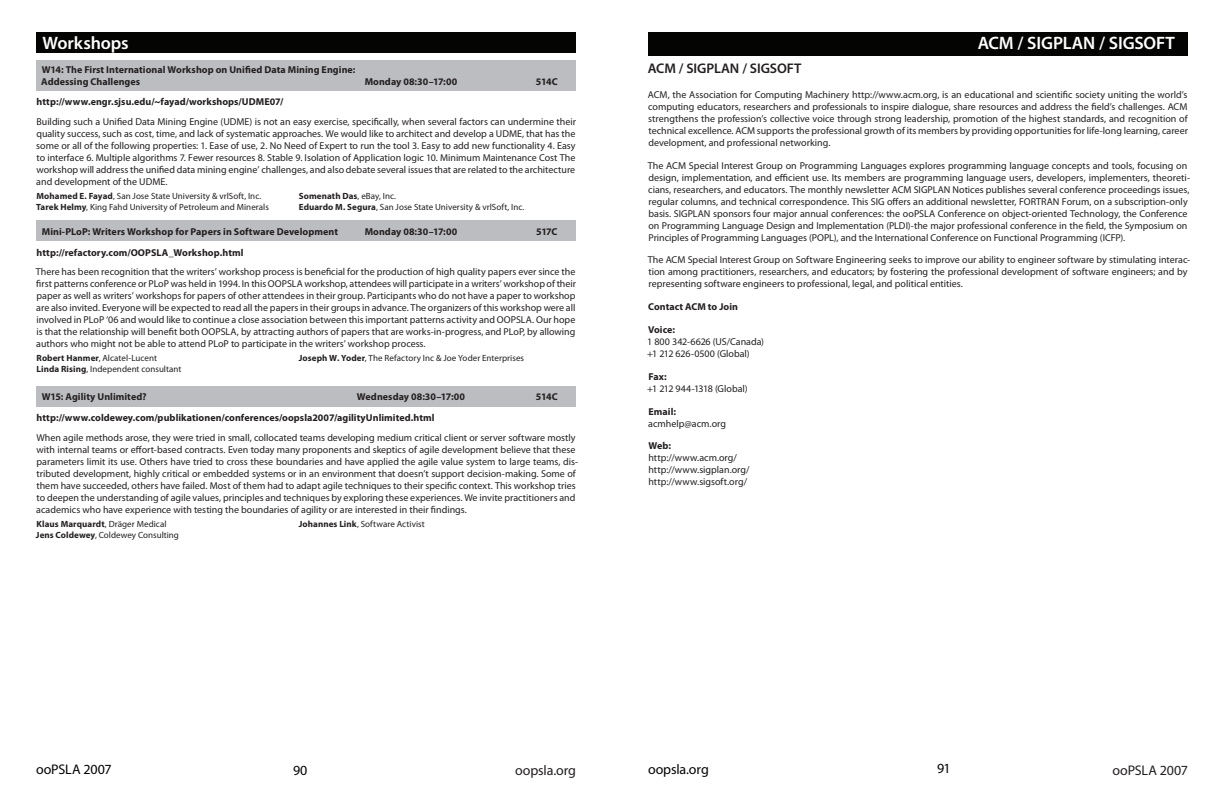
<style>
.page{position:relative;width:1224px;height:792px;background:#fff}
.page>*{position:absolute;margin:0;border:0;box-sizing:border-box;transform-origin:0 0}
.t1{font:600 18px "Myriad Pro";letter-spacing:-.01em;color:#fff}
.t2{font:14px "Myriad";letter-spacing:-.01em;color:#040503}
.t3{font:14px "Myriad";letter-spacing:-.01em;color:#231f20}
.t4{font:600 14px "Myriad Pro";letter-spacing:-.01em;color:#231f20}
.t5{font:10px/12px "Myriad Pro";color:#231f20}
.t6{font:700 10px/12px "Myriad Pro";letter-spacing:.005em;color:#231f20}
.t7{font:9px "Myriad Pro";letter-spacing:.005em;color:#231f20}
.t8{font:700 9px "Myriad Pro";letter-spacing:.01em;color:#231f20}
.s1{font-weight:700}
.s2{font-weight:400}
</style>
<div class="page">
<div style="left:36px;top:60px;width:540px;height:31px;background:#bcbdc0"></div>
<div style="left:36px;top:32px;width:540px;height:20px;background:#040503"></div>
<div style="left:36px;top:220px;width:540px;height:21px;background:#bcbdc0"></div>
<div style="left:36px;top:386px;width:540px;height:21px;background:#bcbdc0"></div>
<div style="left:648px;top:32px;width:540px;height:24px;background:#040503"></div>
<h1 class="t1" style="left:43px;top:33px;width:88px">Workshops</h1>
<p class="t6" style="left:41px;top:64px;width:316px">W14: The First International Workshop on Unified Data Mining Engine:<br>Addessing Challenges</p>
<p class="t6" style="left:365px;top:76px;width:94px">Monday 08:30–17:00</p>
<p class="t6" style="left:536px;top:76px;width:23px">514C</p>
<p class="t6" style="left:37px;top:96px;width:248px">http://www.engr.sjsu.edu/~fayad/workshops/UDME07/</p>
<p class="t5" style="left:36px;top:115px;width:541px;text-align:justify">Building such a Unified Data Mining Engine (UDME) is not an easy exercise, specifically, when several factors can undermine their quality success, such as cost, time, and lack of systematic approaches. We would like to architect and develop a UDME, that has the some or all of the following properties: 1. Ease of use, 2. No Need of Expert to run the tool 3. Easy to add new functionality 4. Easy to interface 6. Multiple algorithms 7. Fewer resources 8. Stable 9. Isolation of Application logic 10. Minimum Maintenance Cost The workshop will address the unified data mining engine’ challenges, and also debate several issues that are related to the architecture and development of the UDME.</p>
<p class="t7" style="left:36px;top:191px;width:226px"><span class="s1">Mohamed E. Fayad</span>, San Jose State University &amp; vrlSoft, Inc.</p>
<p class="t8" style="left:299px;top:191px;width:99px">Somenath Das<span class="s2">, eBay, Inc.</span></p>
<p class="t7" style="left:36px;top:202px;width:234px"><span class="s1">Tarek Helmy</span>, King Fahd University of Petroleum and Minerals</p>
<p class="t7" style="left:299px;top:202px;width:227px"><span class="s1">Eduardo M. Segura</span>, San Jose State University &amp; vrlSoft, Inc.</p>
<p class="t6" style="left:42px;top:225px;width:298px">Mini-PLoP: Writers Workshop for Papers in Software Development</p>
<p class="t6" style="left:365px;top:225px;width:94px">Monday 08:30–17:00</p>
<p class="t6" style="left:536px;top:225px;width:23px">517C</p>
<p class="t6" style="left:37px;top:247px;width:208px">http://refactory.com/OOPSLA_Workshop.html</p>
<p class="t5" style="left:36px;top:266px;width:542px;text-align:justify">There has been recognition that the writers’ workshop process is beneficial for the production of high quality papers ever since the first patterns conference or PLoP was held in 1994. In this OOPSLA workshop, attendees will participate in a writers’ workshop of their paper as well as writers’ workshops for papers of other attendees in their group. Participants who do not have a paper to workshop are also invited. Everyone will be expected to read all the papers in their groups in advance. The organizers of this workshop were all involved in PLoP ‘06 and would like to continue a close association between this important patterns activity and OOPSLA. Our hope is that the relationship will benefit both OOPSLA, by attracting authors of papers that are works-in-progress, and PLoP, by allowing authors who might not be able to attend PLoP to participate in the writers’ workshop process.</p>
<p class="t7" style="left:37px;top:353px;width:122px"><span class="s1">Robert Hanmer</span>, Alcatel-Lucent</p>
<p class="t7" style="left:299px;top:353px;width:227px"><span class="s1">Joseph W. Yoder</span>, The Refactory Inc &amp; Joe Yoder Enterprises</p>
<p class="t7" style="left:37px;top:364px;width:146px"><span class="s1">Linda Rising</span>, Independent consultant</p>
<p class="t6" style="left:42px;top:391px;width:106px">W15: Agility Unlimited?</p>
<p class="t6" style="left:357px;top:391px;width:110px">Wednesday 08:30–17:00</p>
<p class="t6" style="left:536px;top:391px;width:23px">514C</p>
<p class="t6" style="left:37px;top:412px;width:400px">http://www.coldewey.com/publikationen/conferences/oopsla2007/agilityUnlimited.html</p>
<p class="t5" style="left:36px;top:431px;width:543px">When agile methods arose, they were tried in small, collocated teams developing medium critical client or server software mostly with internal teams or effort-based contracts. Even today many proponents and skeptics of agile development believe that these parameters limit its use. Others have tried to cross these boundaries and have applied the agile value system to large teams, dis&shy;tributed development, highly critical or embedded systems or in an environment that doesn’t support decision-making. Some of them have succeeded, others have failed. Most of them had to adapt agile techniques to their specific context. This workshop tries to deepen the understanding of agile values, principles and techniques by exploring these experiences. We invite practitioners and academics who have experience with testing the boundaries of agility or are interested in their findings.</p>
<p class="t8" style="left:37px;top:519px;width:131px">Klaus Marquardt<span class="s2">, Dräger Medical</span></p>
<p class="t7" style="left:299px;top:519px;width:128px"><span class="s1">Johannes Link</span>, Software Activist</p>
<p class="t7" style="left:36px;top:530px;width:145px"><span class="s1">Jens Coldewey</span>, Coldewey Consulting</p>
<h1 class="t1" style="left:978px;top:33px;width:199px">ACM / SIGPLAN / SIGSOFT</h1>
<h2 class="t4" style="left:648px;top:61px;width:155px">ACM / SIGPLAN / SIGSOFT</h2>
<p class="t5" style="left:648px;top:89px;width:542px;text-align:justify">ACM, the Association for Computing Machinery http://www.acm.org, is an educational and scientific society uniting the world’s computing educators, researchers and professionals to inspire dialogue, share resources and address the field’s challenges. ACM strengthens the profession’s collective voice through strong leadership, promotion of the highest standards, and recognition of technical excellence. ACM supports the professional growth of its members by providing opportunities for life-long learning, career development, and professional networking.</p>
<p class="t5" style="left:648px;top:160px;width:544px">The ACM Special Interest Group on Programming Languages explores programming language concepts and tools, focusing on design, implementation, and efficient use. Its members are programming language users, developers, implementers, theoreti&shy;cians, researchers, and educators. The monthly newsletter ACM SIGPLAN Notices publishes several conference proceedings issues, regular columns, and technical correspondence. This SIG offers an additional newsletter, FORTRAN Forum, on a subscription-only basis. SIGPLAN sponsors four major annual conferences: the ooPSLA Conference on object-oriented Technology, the Conference on Programming Language Design and Implementation (PLDI)-the major professional conference in the field, the Symposium on Principles of Programming Languages (POPL), and the International Conference on Functional Programming (ICFP).</p>
<p class="t5" style="left:648px;top:254px;width:544px">The ACM Special Interest Group on Software Engineering seeks to improve our ability to engineer software by stimulating interac&shy;tion among practitioners, researchers, and educators; by fostering the professional development of software engineers; and by representing software engineers to professional, legal, and political entities.</p>
<p class="t6" style="left:648px;top:301px;width:91px">Contact ACM to Join</p>
<p class="t6" style="left:648px;top:324px;width:29px">Voice:</p>
<p class="t5" style="left:647px;top:336px;width:119px">1 800 342-6626 (US/Canada) +1 212 626-0500 (Global)</p>
<p class="t6" style="left:649px;top:371px;width:20px">Fax:</p>
<p class="t5" style="left:647px;top:383px;width:102px">+1 212 944-1318 (Global)</p>
<p class="t6" style="left:649px;top:405px;width:29px">Email:</p>
<p class="t5" style="left:648px;top:418px;width:79px">acmhelp@acm.org</p>
<p class="t6" style="left:648px;top:440px;width:24px">Web:</p>
<p class="t5" style="left:648px;top:452px;width:103px">http://www.acm.org/ http://www.sigplan.org/ http://www.sigsoft.org/</p>
<h2 class="t2" style="left:36px;top:762px;width:77px">ooPSLA 2007</h2>
<h2 class="t2" style="left:293px;top:763px;width:16px">90</h2>
<h2 class="t3" style="left:515px;top:763px;width:62px">oopsla.org</h2>
<h2 class="t2" style="left:648px;top:762px;width:62px">oopsla.org</h2>
<h2 class="t2" style="left:937px;top:761px;width:15px">91</h2>
<h2 class="t3" style="left:1112px;top:764px;width:77px">ooPSLA 2007</h2>
</div>
